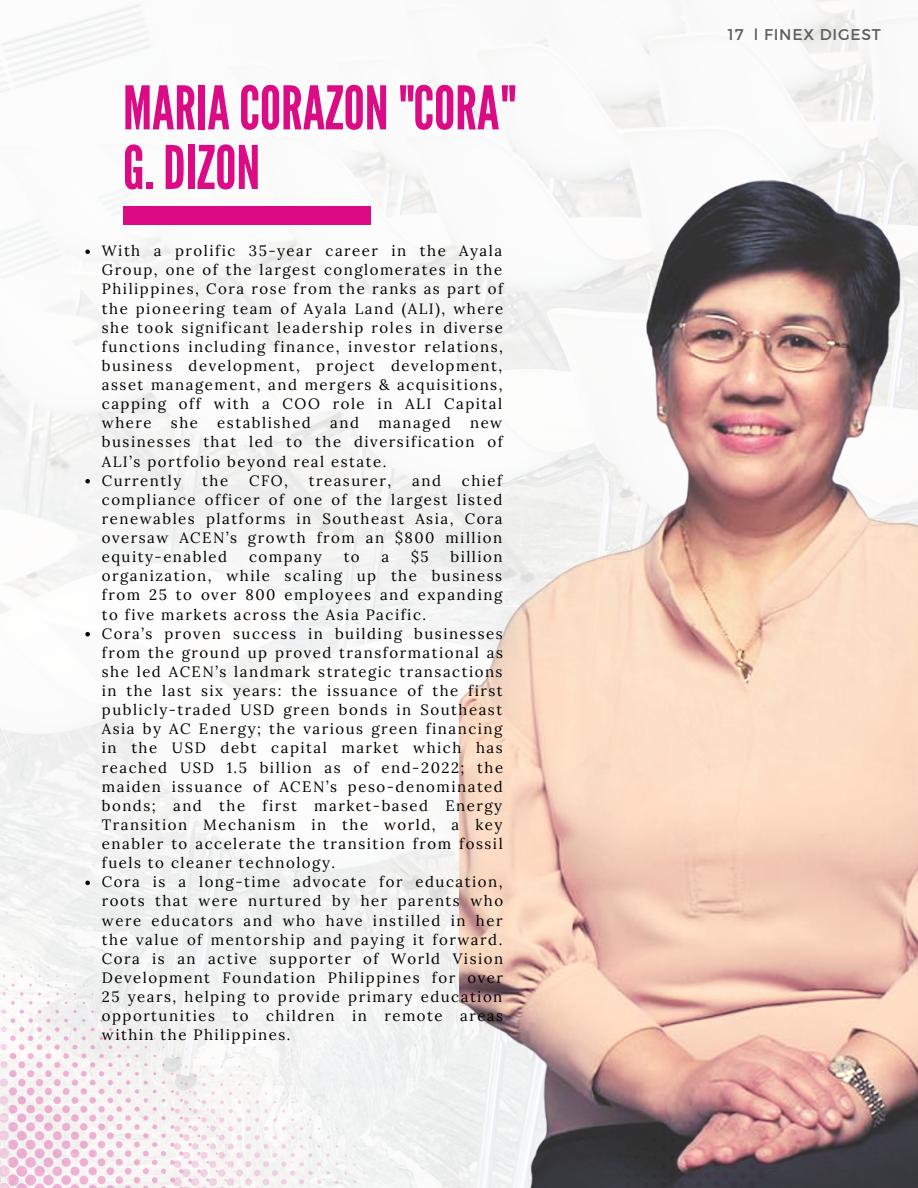
<style>
.page{position:relative;width:918px;height:1188px;background:#fff}
.page>*{position:absolute;margin:0;border:0;box-sizing:border-box;transform-origin:0 0}
.t1{font:60px/59.7px "League Gothic";color:#da0b85}
.t2{font:15.6px "Montserrat";letter-spacing:.05em;color:#5e5e5e}
.t3{font:15px/19.2px "Lora";letter-spacing:.1em;color:#000;text-align:justify}
</style>
<div class="page">
<div style="left:123px;top:206px;width:248px;height:19px;background:#da0b85"></div>
<svg style="left:353px;top:1180px;width:4px;height:3px"></svg>
<svg style="left:0;top:975px;width:347px;height:213px"></svg>
<img style="left:459px;top:145px;width:459px;height:1043px">
<svg style="left:85px;top:249px;width:5px;height:5px"></svg>
<svg style="left:85px;top:479px;width:5px;height:4px"></svg>
<svg style="left:85px;top:632px;width:5px;height:4px"></svg>
<svg style="left:85px;top:881px;width:5px;height:4px"></svg>
<h1 class="t1" style="left:123px;top:79px;width:394px">MARIACORAZON"CORA"<br>G.DIZON</h1>
<p class="t3" style="left:102px;top:241px;width:403px">With a prolific 35-year career in the Ayala Group, one of the largest conglomerates in the Philippines, Cora rose from the ranks as part of the pioneering team of Ayala Land (ALI), where she took significant leadership roles in diverse functions including finance, investor relations, business development, project development, asset management, and mergers &amp; acquisitions, capping off with a COO role in ALI Capital where</p>
<p class="t3" style="left:171px;top:413px;width:29px">she</p>
<p class="t3" style="left:217px;top:413px;width:95px">established</p>
<p class="t3" style="left:330px;top:413px;width:30px">and</p>
<p class="t3" style="left:378px;top:413px;width:74px">managed</p>
<p class="t3" style="left:102px;top:413px;width:402px;text-align:left;text-indent:368px">new businesses that led to the diversification of<br>ALI’s portfolio beyond real estate.<br>Currently</p>
<p class="t3" style="left:102px;top:471px;width:402px;text-indent:360px">chief compliance officer of one of the largest listed renewables platforms in Southeast Asia, Cora oversaw ACEN’s growth from an $800 million equity-enabled</p>
<p class="t3" style="left:202px;top:471px;width:27px">the</p>
<p class="t3" style="left:249px;top:471px;width:40px">CFO,</p>
<p class="t3" style="left:309px;top:471px;width:84px">treasurer,</p>
<p class="t3" style="left:412px;top:471px;width:30px">and</p>
<p class="t3" style="left:249px;top:547px;width:74px">company</p>
<p class="t3" style="left:344px;top:547px;width:18px">to</p>
<p class="t3" style="left:382px;top:547px;width:9px">a</p>
<p class="t3" style="left:411px;top:547px;width:19px">$5</p>
<p class="t3" style="left:102px;top:547px;width:403px;text-align:left;text-indent:349px">billion organization, while scaling up the business from 25 to over 800 employees and expanding to five markets across the Asia Pacific.<br>Cora’s proven success in building businesses from the ground up proved transformational as she led ACEN’s landmark strategic transactions in the last six years: the issuance of the first publicly-traded USD green bonds in Southeast Asia by AC Energy; the various green financing in the USD debt capital market which has reached USD 1.5 billion as of end-2022; the maiden issuance of ACEN’s peso-denominated bonds; and the first market-based Energy Transition Mechanism in the world, a key enabler to accelerate the transition from fossil fuels to cleaner technology.<br>Cora is a long-time advocate for education, roots that were nurtured by her parents who were educators and who have instilled in her the value of mentorship and paying it forward.<br>Cora is an active supporter of World Vision Development Foundation Philippines for over 25 years, helping to provide primary education opportunities to children in remote areas within the Philippines.</p>
<p class="t2" style="left:728px;top:25px;width:154px">17 l FINEX DIGEST</p>
</div>
